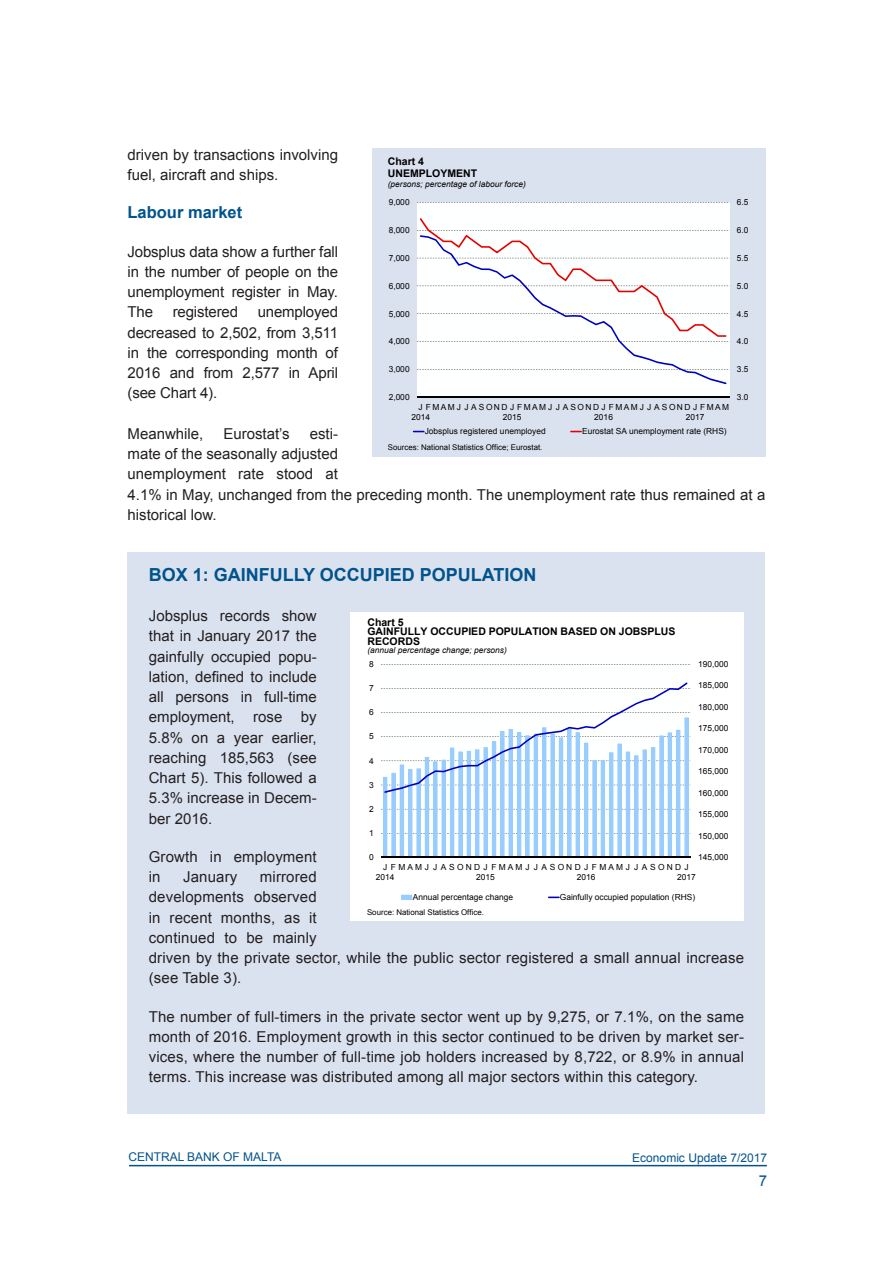
<style>
.page{position:relative;width:893px;height:1263px;background:#fff}
.page>*{position:absolute;margin:0;border:0;box-sizing:border-box;transform-origin:0 0}
.QR_Main_Title{font:700 18px "Arial";color:#00538d}
.QR_Subhead_Level_1{font:700 16.5px "Arial";color:#00538d}
.QR_Normal_Text{font:15px/20.2px "Arial";color:#231f20}
.t1{font:15px "Arial";color:#00538d}
.t2{font:12px "Arial";color:#00538d}
.t3{font:700 10.5px/9.4px "Arial";color:#000}
.t4{font:8.4px "Arial";color:#000}
.t5{font:italic 8.4px "Arial";color:#000}
.t6{font:8.4px/9.6px "Arial";letter-spacing:.185em;color:#000}
.t7{font:8.4px/9.6px "Arial";letter-spacing:.275em;color:#000}
.t8{font:7.8px "Arial";letter-spacing:.005em;color:#000}
</style>
<div class="page">
<hr style="left:129px;top:1165px;width:638px;height:1px;background:#00538d">
<div style="left:372px;top:149px;width:393px;height:308px;background:#dbe2ef"></div>
<div style="left:417px;top:202px;width:312px;height:195px;background:#feffff"></div>
<svg style="left:417px;top:202px;width:311px;height:168px"></svg>
<hr style="left:417px;top:397px;width:312px;height:1px;background:#000">
<svg style="left:420px;top:337px;width:306px;height:47px"></svg>
<svg style="left:420px;top:218px;width:306px;height:119px"></svg>
<svg style="left:570px;top:431px;width:12px;height:1px"></svg>
<div style="left:128px;top:553px;width:637px;height:561px;background:#dbe2ef"></div>
<div style="left:351px;top:612px;width:393px;height:308px;background:#fff"></div>
<svg style="left:381px;top:664px;width:310px;height:146px"></svg>
<hr style="left:381px;top:857px;width:310px;height:1px;background:#000">
<svg style="left:383px;top:682px;width:306px;height:175px"></svg>
<svg style="left:401px;top:895px;width:11px;height:5px"></svg>
<svg style="left:548px;top:896px;width:12px;height:2px"></svg>
<p class="QR_Normal_Text" style="left:128px;top:145px;width:212px">driven by transactions involving fuel, aircraft and ships.</p>
<p class="QR_Subhead_Level_1" style="left:128px;top:201px;width:116px">Labour market</p>
<p class="QR_Normal_Text" style="left:128px;top:241px;width:212px;text-align:justify">Jobsplus data show a further fall in the number of people on the unemployment register in May.<br>The</p>
<p class="t3" style="left:388px;top:156px;width:91px;line-height:12.1px">Chart 4<br>UNEMPLOYMENT</p>
<p class="t5" style="left:388px;top:179px;width:140px">(persons; percentage of labour force)</p>
<p class="t4" style="left:737px;top:197px;width:13px">6.5</p>
<p class="t4" style="left:389px;top:197px;width:23px">9,000</p>
<p class="t4" style="left:737px;top:225px;width:13px">6.0</p>
<p class="t4" style="left:389px;top:225px;width:23px">8,000</p>
<p class="t4" style="left:389px;top:252px;width:23px">7,000</p>
<p class="t4" style="left:737px;top:252px;width:13px">5.5</p>
<p class="t4" style="left:737px;top:280px;width:13px">5.0</p>
<p class="t4" style="left:389px;top:280px;width:23px">6,000</p>
<p class="QR_Normal_Text" style="left:128px;top:302px;width:212px;text-align:justify;text-indent:130px">unemployed decreased to 2,502, from 3,511 in the corresponding month of 2016 and from 2,577 in April (see Chart 4).</p>
<p class="QR_Normal_Text" style="left:128px;top:424px;width:77px">Meanwhile,</p>
<p class="QR_Normal_Text" style="left:223px;top:424px;width:68px">Eurostat’s</p>
<p class="QR_Normal_Text" style="left:173px;top:302px;width:67px">registered</p>
<p class="t4" style="left:389px;top:308px;width:23px">5,000</p>
<p class="t4" style="left:737px;top:308px;width:13px">4.5</p>
<p class="t4" style="left:737px;top:336px;width:13px">4.0</p>
<p class="t4" style="left:389px;top:336px;width:23px">4,000</p>
<p class="t4" style="left:737px;top:364px;width:13px">3.5</p>
<p class="t4" style="left:389px;top:364px;width:23px">3,000</p>
<p class="t4" style="left:737px;top:392px;width:13px">3.0</p>
<p class="t4" style="left:389px;top:392px;width:23px">2,000</p>
<p class="t6" style="left:411px;top:402px;width:319px;text-indent:7px">J FMAMJ J ASOND J FMAMJ J ASOND J FMAMJ J ASOND J FMAM<br>2014</p>
<p class="t4" style="left:503px;top:411px;width:20px">2015</p>
<p class="t4" style="left:594px;top:411px;width:20px">2016</p>
<p class="t4" style="left:686px;top:411px;width:20px">2017</p>
<p class="t4" style="left:425px;top:426px;width:122px">Jobsplus registered unemployed</p>
<p class="t4" style="left:582px;top:426px;width:146px">Eurostat SA unemployment rate (RHS)</p>
<p class="QR_Normal_Text" style="left:128px;top:424px;width:639px;text-indent:182px">esti-<br>mate of the seasonally adjusted<br>unemployment rate stood at<br>4.1% in May, unchanged from the preceding month. The unemployment rate thus remained at a historical low.</p>
<p class="t8" style="left:388px;top:442px;width:156px">Sources: National Statistics Office; Eurostat.</p>
<p class="QR_Main_Title" style="left:149px;top:563px;width:389px">BOX 1: GAINFULLY OCCUPIED POPULATION</p>
<p class="QR_Normal_Text" style="left:149px;top:606px;width:169px;text-align:justify">Jobsplus records show that in January 2017 the gainfully occupied popu&shy;lation, defined to include all persons in full-time employment, rose by 5.8% on a year earlier, reaching 185,563 (see Chart 5). This followed a 5.3% increase in Decem&shy;ber 2016.</p>
<p class="QR_Normal_Text" style="left:149px;top:846px;width:169px">Growth in employment in</p>
<p class="t3" style="left:367px;top:618px;width:310px">Chart 5<br>GAINFULLY OCCUPIED POPULATION BASED ON JOBSPLUS<br>RECORDS</p>
<p class="t5" style="left:367px;top:644px;width:141px">(annual percentage change; persons)</p>
<p class="t4" style="left:369px;top:659px;width:6px">8</p>
<p class="t4" style="left:698px;top:659px;width:32px">190,000</p>
<p class="t4" style="left:698px;top:680px;width:32px">185,000</p>
<p class="t4" style="left:369px;top:683px;width:6px">7</p>
<p class="t4" style="left:698px;top:701px;width:32px">180,000</p>
<p class="t4" style="left:369px;top:707px;width:6px">6</p>
<p class="t4" style="left:698px;top:723px;width:32px">175,000</p>
<p class="t4" style="left:369px;top:731px;width:6px">5</p>
<p class="t4" style="left:698px;top:744px;width:32px">170,000</p>
<p class="t4" style="left:369px;top:755px;width:6px">4</p>
<p class="t4" style="left:698px;top:766px;width:32px">165,000</p>
<p class="t4" style="left:369px;top:779px;width:6px">3</p>
<p class="t4" style="left:698px;top:787px;width:32px">160,000</p>
<p class="t4" style="left:369px;top:803px;width:6px">2</p>
<p class="t4" style="left:698px;top:809px;width:32px">155,000</p>
<p class="t4" style="left:369px;top:827px;width:6px">1</p>
<p class="t4" style="left:698px;top:830px;width:32px">150,000</p>
<p class="t4" style="left:698px;top:852px;width:32px">145,000</p>
<p class="t4" style="left:369px;top:852px;width:6px">0</p>
<p class="t7" style="left:376px;top:862px;width:314px;text-indent:7px">J FMAMJ J ASOND J FMAMJ J ASOND J FMAMJ J ASOND J<br>2014</p>
<p class="QR_Normal_Text" style="left:149px;top:867px;width:597px;text-indent:111px">mirrored<br>developments observed<br>in recent months, as it<br>continued to be mainly<br>driven by the private sector, while the public sector registered a small annual increase (see Table 3).</p>
<p class="QR_Normal_Text" style="left:149px;top:1006px;width:597px;text-align:justify">The number of full-timers in the private sector went up by 9,275, or 7.1%, on the same month of 2016. Employment growth in this sector continued to be driven by market ser&shy;vices, where the number of full-time job holders increased by 8,722, or 8.9% in annual terms. This increase was distributed among all major sectors within this category.</p>
<p class="QR_Normal_Text" style="left:183px;top:867px;width:56px">January</p>
<p class="t4" style="left:476px;top:871px;width:20px">2015</p>
<p class="t4" style="left:577px;top:871px;width:20px">2016</p>
<p class="t4" style="left:677px;top:871px;width:20px">2017</p>
<p class="t4" style="left:413px;top:892px;width:102px">Annual percentage change</p>
<p class="t4" style="left:560px;top:892px;width:137px">Gainfully occupied population (RHS)</p>
<p class="t8" style="left:367px;top:907px;width:118px">Source: National Statistics Office.</p>
<p class="t2" style="left:128px;top:1149px;width:155px">CENTRAL BANK OF MALTA</p>
<p class="t2" style="left:632px;top:1150px;width:136px">Economic Update 7/2017</p>
<p class="t1" style="left:759px;top:1171px;width:10px">7</p>
</div>
